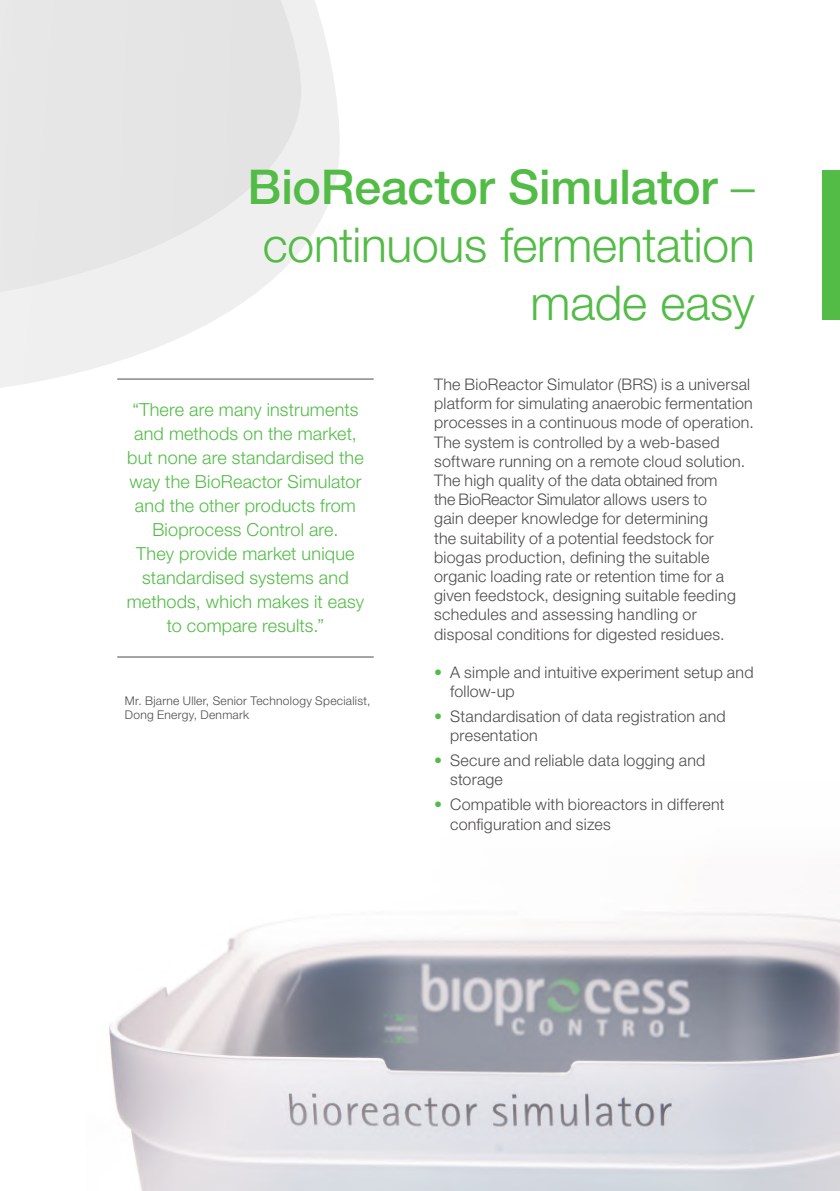
<style>
.page{position:relative;width:840px;height:1191px;background:#fff}
.page>*{position:absolute;margin:0;border:0;box-sizing:border-box;transform-origin:0 0}
.t1{font:300 48px/57.6px "Helvetica Neue LT Std";letter-spacing:-.005em;color:#52bc46;text-align:right}
.t2{font:300 18px/24px "Helvetica Neue LT Std";letter-spacing:.01em;color:#52bc46;text-align:center}
.t3{font:300 16px/19.2px "Helvetica Neue LT Std";letter-spacing:.015em;color:#4e4b4c}
.t4{font:300 12px/14.4px "Helvetica Neue LT Std";letter-spacing:.025em;color:#4e4b4c}
.s1{font-weight:500}
.s2{color:#52bc46}
</style>
<div class="page">
<svg style="left:0;top:0;width:345px;height:388px;fill:#e7e7e8"></svg>
<img style="left:109px;top:912px;width:730px;height:279px">
<div style="left:822px;top:170px;width:17px;height:150px;background:#52bc46"></div>
<hr style="left:117px;top:656px;width:256px;height:1px;background:#4e4b4c">
<hr style="left:117px;top:378px;width:256px;height:1px;background:#4e4b4c">
<h1 class="t1" style="left:247px;top:157px;width:508px"><span class="s1">BioReactor Simulator</span> – continuous fermentation made easy</h1>
<p class="t2" style="left:127px;top:397px;width:239px">“There are many instruments and methods on the market, but none are standardised the way the BioReactor Simulator and the other products from<br>Bioprocess Control are.<br>They provide market unique standardised systems and methods, which makes it easy to compare results.”</p>
<p class="t4" style="left:125px;top:693px;width:247px">Mr. Bjarne Uller, Senior Technology Specialist,<br>Dong Energy, Denmark</p>
<p class="t3" style="left:434px;top:374px;width:321px">The BioReactor Simulator (BRS) is a universal platform for simulating anaerobic fermentation processes in a continuous mode of operation.<br>The system is controlled by a web-based software running on a remote cloud solution.<br>The high quality of the data obtained from<br>the BioReactor Simulator allows users to<br>gain deeper knowledge for determining<br>the suitability of a potential feedstock for biogas production, defining the suitable organic loading rate or retention time for a given feedstock, designing suitable feeding schedules and assessing handling or disposal conditions for digested residues.</p>
<p class="t3" style="left:450px;top:662px;width:305px;text-indent:-16px"><span class="s2">•</span> A simple and intuitive experiment setup and follow-up</p>
<p class="t3" style="left:450px;top:706px;width:277px;text-indent:-16px"><span class="s2">•</span> Standardisation of data registration and presentation</p>
<p class="t3" style="left:450px;top:750px;width:257px;text-indent:-16px"><span class="s2">•</span> Secure and reliable data logging and storage</p>
<p class="t3" style="left:450px;top:794px;width:276px;text-indent:-16px"><span class="s2">•</span> Compatible with bioreactors in different configuration and sizes</p>
</div>
